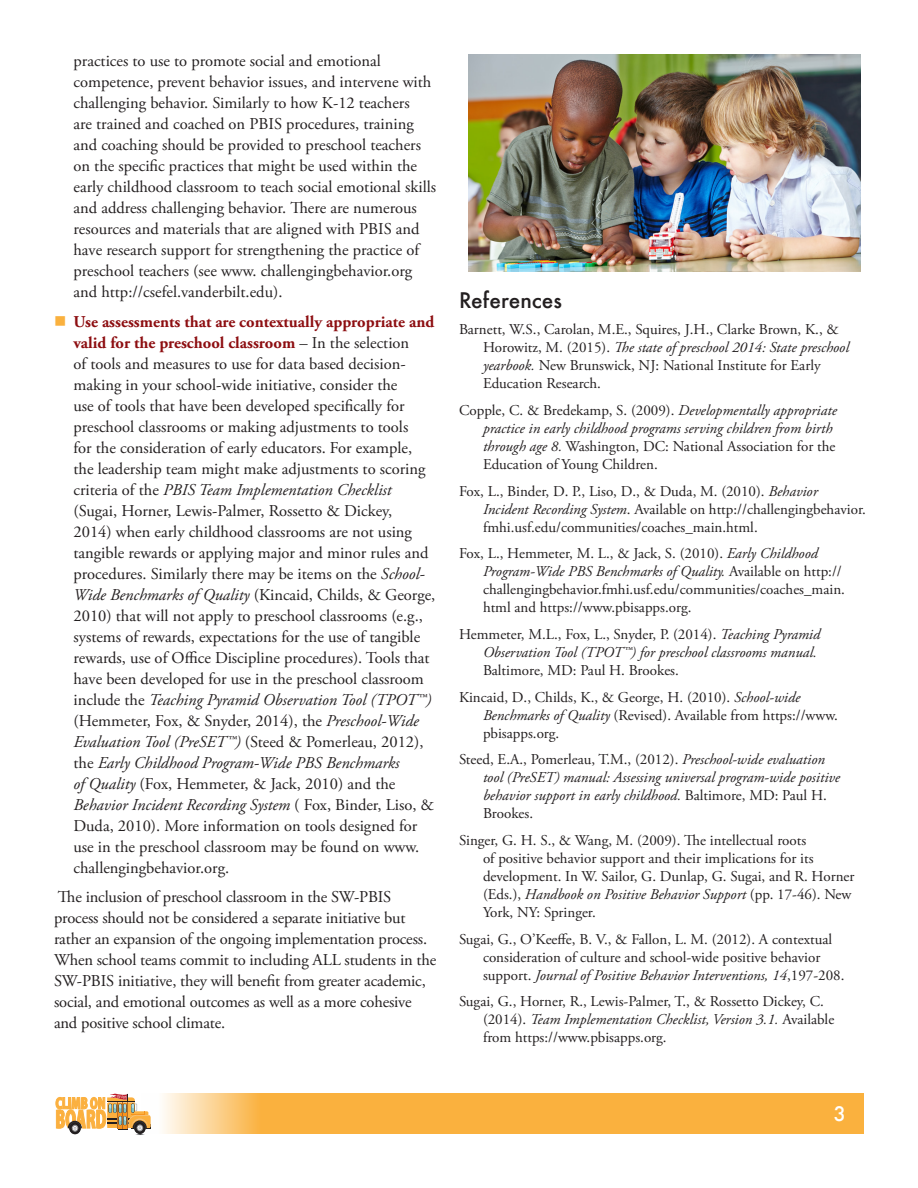
<style>
.page{position:relative;width:918px;height:1188px;background:#fff}
.page>*{position:absolute;margin:0;border:0;box-sizing:border-box;transform-origin:0 0}
.Subhead1{font:500 21px "Futura";color:#231f20}
.t1{font:500 19.5px "Futura";color:#fff}
.t2{font:16.5px/21px "Adobe Garamond Pro";color:#231f20}
.references{font:15px/18px "Adobe Garamond Pro";color:#231f20}
.references-2{font:italic 15px/18px "Adobe Garamond Pro";color:#231f20}
.s1{font-weight:700;color:#8d0e11}
.s2{font-style:italic}
.s3{font-style:normal}
</style>
<div class="page">
<div style="left:141px;top:1094px;width:723px;height:40px;background:#fab13e"></div>
<svg style="left:56px;top:1094px;width:94px;height:41px"></svg>
<img style="left:468px;top:54px;width:393px;height:218px">
<p class="t2" style="left:74px;top:51px;width:364px">practices to use to promote social and emotional competence, prevent behavior issues, and intervene with challenging behavior. Similarly to how K-12 teachers<br>are trained and coached on PBIS procedures, training and coaching should be provided to preschool teachers on the specific practices that might be used within the early childhood classroom to teach social emotional skills and address challenging behavior. There are numerous resources and materials that are aligned with PBIS and have research support for strengthening the practice of preschool teachers (see www. challengingbehavior.org and http://csefel.vanderbilt.edu).</p>
<p class="t2" style="left:74px;top:311px;width:363px"><span class="s1">Use assessments that are contextually appropriate and valid for the preschool classroom</span> – In the selection<br>of tools and measures to use for data based decision&shy;making in your school-wide initiative, consider the<br>use of tools that have been developed specifically for preschool classrooms or making adjustments to tools<br>for the consideration of early educators. For example, the leadership team might make adjustments to scoring criteria of the <span class="s2">PBIS Team Implementation Checklist </span>(Sugai, Horner, Lewis-Palmer, Rossetto &amp; Dickey,<br>2014) when early childhood classrooms are not using tangible rewards or applying major and minor rules and procedures. Similarly there may be items on the <span class="s2">School-Wide Benchmarks of Quality</span> (Kincaid, Childs, &amp; George, 2010) that will not apply to preschool classrooms (e.g., systems of rewards, expectations for the use of tangible rewards, use of Office Discipline procedures). Tools that have been developed for use in the preschool classroom include the <span class="s2">Teaching Pyramid Observation Tool (TPOT™) </span>(Hemmeter, Fox, &amp; Snyder, 2014), the <span class="s2">Preschool-Wide Evaluation Tool (PreSET™)</span> (Steed &amp; Pomerleau, 2012), the <span class="s2">Early Childhood Program-Wide PBS Benchmarks<br>of Quality</span> (Fox, Hemmeter, &amp; Jack, 2010) and the <span class="s2">Behavior Incident Recording System</span> ( Fox, Binder, Liso, &amp; Duda, 2010). More information on tools designed for use in the preschool classroom may be found on www. challengingbehavior.org.</p>
<p class="t2" style="left:54px;top:887px;width:384px">The inclusion of preschool classroom in the SW-PBIS<br>process should not be considered a separate initiative but rather an expansion of the ongoing implementation process.<br>When school teams commit to including ALL students in the SW-PBIS initiative, they will benefit from greater academic, social, and emotional outcomes as well as a more cohesive and positive school climate.</p>
<p class="Subhead1" style="left:459px;top:286px;width:105px">References</p>
<p class="references" style="left:483px;top:321px;width:368px;text-indent:-24px">Barnett, W.S., Carolan, M.E., Squires, J.H., Clarke Brown, K., &amp; Horowitz, M. (2015). <span class="s2">The state of preschool 2014: State preschool yearbook.</span> New Brunswick, NJ: National Institute for Early Education Research.</p>
<p class="references-2" style="left:483px;top:402px;width:355px;text-indent:-24px"><span class="s3">Copple, C. &amp; Bredekamp, S. (2009).</span> Developmentally appropriate practice in early childhood programs serving children from birth through age 8. <span class="s3">Washington, DC: National Association for the Education of Young Children.</span></p>
<p class="references" style="left:483px;top:483px;width:384px;text-indent:-24px">Fox, L., Binder, D. P., Liso, D., &amp; Duda, M. (2010). <span class="s2">Behavior<br>Incident Recording System</span>. Available on http://challengingbehavior. fmhi.usf.edu/communities/coaches_main.html.</p>
<p class="references" style="left:483px;top:545px;width:363px;text-indent:-24px">Fox, L., Hemmeter, M. L., &amp; Jack, S. (2010). <span class="s2">Early Childhood Program-Wide PBS Benchmarks of Quality.</span> Available on http:// challengingbehavior.fmhi.usf.edu/communities/coaches_main. html and https://www.pbisapps.org.</p>
<p class="references-2" style="left:483px;top:626px;width:339px;text-indent:-24px"><span class="s3">Hemmeter, M.L., Fox, L., Snyder, P. (2014).</span> Teaching Pyramid<br>Observation Tool (TPOT™) for preschool classrooms manual.<br><span class="s3">Baltimore, MD: Paul H. Brookes.</span></p>
<p class="references" style="left:483px;top:688px;width:356px;text-indent:-24px">Kincaid, D., Childs, K., &amp; George, H. (2010). <span class="s2">School-wide<br>Benchmarks of Quality</span> (Revised). Available from https://www. pbisapps.org.</p>
<p class="references-2" style="left:483px;top:751px;width:359px;text-indent:-24px"><span class="s3">Steed, E.A., Pomerleau, T.M., (2012).</span> Preschool-wide evaluation tool (PreSET) manual: Assessing universal program-wide positive behavior support in early childhood. <span class="s3">Baltimore, MD: Paul H.<br>Brookes.</span></p>
<p class="references" style="left:483px;top:832px;width:373px;text-indent:-24px">Singer, G. H. S., &amp; Wang, M. (2009). The intellectual roots<br>of positive behavior support and their implications for its development. In W. Sailor, G. Dunlap, G. Sugai, and R. Horner (Eds.), <span class="s2">Handbook on Positive Behavior Support</span> (pp. 17-46). New York, NY: Springer.</p>
<p class="references" style="left:483px;top:930px;width:363px;text-indent:-24px">Sugai, G., O’Keeffe, B. V., &amp; Fallon, L. M. (2012). A contextual consideration of culture and school-wide positive behavior support. <span class="s2">Journal of Positive Behavior Interventions, 14</span>,197-208.</p>
<p class="references" style="left:483px;top:993px;width:353px;text-indent:-24px">Sugai, G., Horner, R., Lewis-Palmer, T., &amp; Rossetto Dickey, C. (2014). <span class="s2">Team Implementation Checklist, Version 3.1.</span> Available from https://www.pbisapps.org.</p>
<p class="t1" style="left:834px;top:1100px;width:14px">3</p>
</div>
